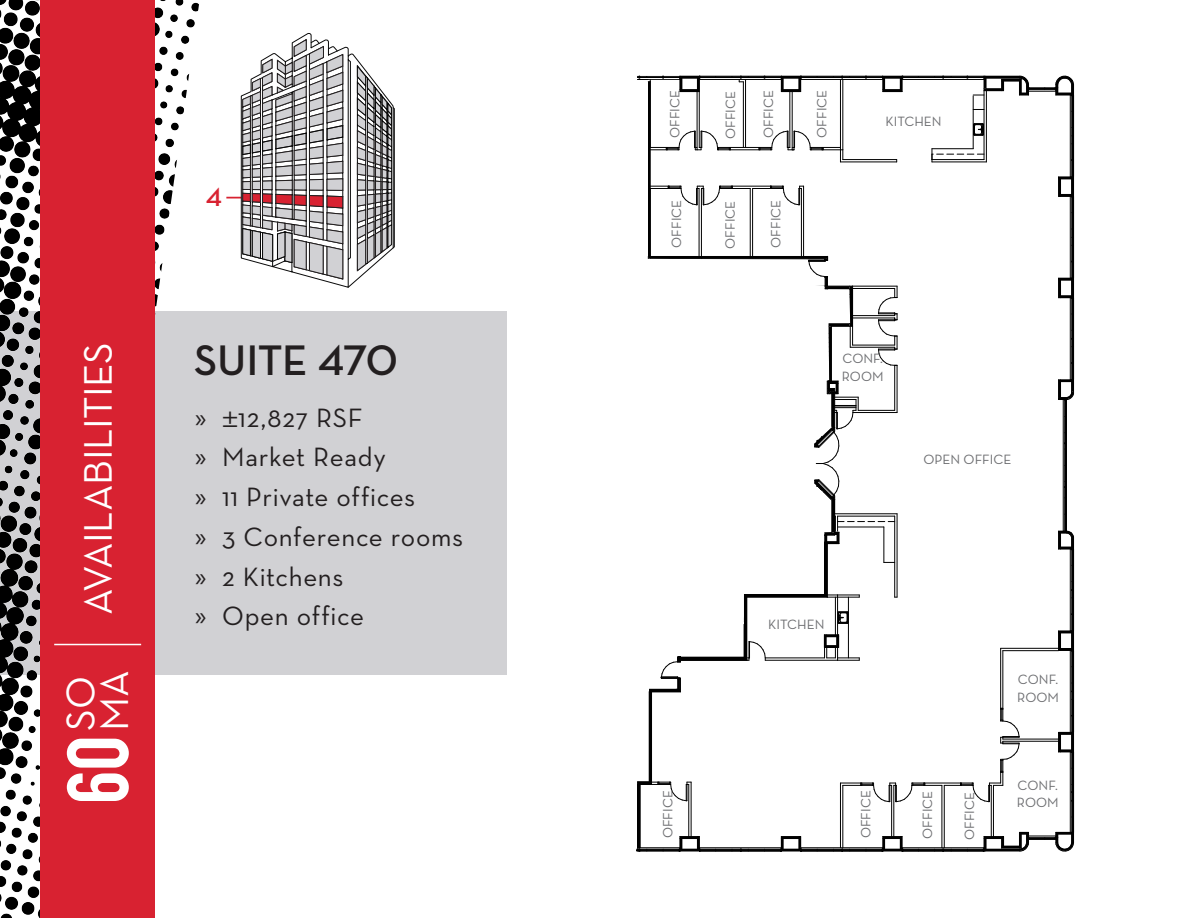
<style>
.page{position:relative;width:1188px;height:918px;background:#fff}
.page>*{position:absolute;margin:0;border:0;box-sizing:border-box;transform-origin:0 0}
.t1{font:600 43.5px "Neutraface Text";letter-spacing:-.015em;color:#231f20}
.t2{font:40.8px/33.6px "Neutraface Text";color:#fff}
.t3{font:40.5px "Neutra Text";letter-spacing:-.015em;color:#fff}
.t4{font:27px "Neutra Text";letter-spacing:.025em;color:#231f20}
.t5{font:600 26.55px "Neutraface Text";color:#d82231}
.Sub-Heading{font:13.65px "Neutra Text";color:#6c6d70}
.s1{font-family:"Myriad Pro"}
</style>
<div class="page">
<div style="left:0;top:312px;width:507px;height:363px;background:#d1d1d4"></div>
<img style="left:0;top:0;width:200px;height:918px">
<div style="left:40px;top:0;width:115px;height:918px;background:#d82231"></div>
<svg style="left:226px;top:33px;width:169px;height:255px"></svg>
<svg style="left:67px;top:739px;width:62px;height:62px"></svg>
<hr style="left:54px;top:644px;width:87px;height:1px;background:#fff">
<svg style="left:636px;top:76px;width:438px;height:776px"></svg>
<div style="left:886px;top:440px;width:122px;height:32px;background:#fff"></div>
<p class="t3" style="left:73px;top:615px;width:274px;rotate:-90deg">AVAILABILITIES</p>
<p class="t5" style="left:206px;top:181px;width:18px">4</p>
<p class="t1" style="left:194px;top:333px;width:205px">SUITE 470</p>
<p class="t4" style="left:195px;top:401px;width:169px"><span class="s1">» ±</span>12,827 RSF</p>
<p class="t4" style="left:195px;top:441px;width:192px"><span class="s1">»</span> Market Ready</p>
<p class="t4" style="left:195px;top:481px;width:222px"><span class="s1">»</span> 11 Private offices</p>
<p class="t4" style="left:195px;top:520px;width:270px"><span class="s1">»</span> 3 Conference rooms</p>
<p class="t4" style="left:195px;top:560px;width:150px"><span class="s1">»</span> 2 Kitchens</p>
<p class="t4" style="left:195px;top:600px;width:170px"><span class="s1">»</span> Open office</p>
<p class="Sub-Heading" style="left:667px;top:138px;width:49px;rotate:-90deg">OFFICE</p>
<p class="Sub-Heading" style="left:668px;top:248px;width:49px;rotate:-90deg">OFFICE</p>
<p class="Sub-Heading" style="left:722px;top:139px;width:49px;rotate:-90deg">OFFICE</p>
<p class="Sub-Heading" style="left:722px;top:249px;width:49px;rotate:-90deg">OFFICE</p>
<p class="Sub-Heading" style="left:760px;top:138px;width:49px;rotate:-90deg">OFFICE</p>
<p class="Sub-Heading" style="left:768px;top:248px;width:49px;rotate:-90deg">OFFICE</p>
<p class="Sub-Heading" style="left:814px;top:138px;width:49px;rotate:-90deg">OFFICE</p>
<p class="Sub-Heading" style="left:885px;top:113px;width:58px">KITCHEN</p>
<p class="Sub-Heading" style="left:842px;top:351px;width:42px">CONF.</p>
<p class="Sub-Heading" style="left:842px;top:368px;width:43px">ROOM</p>
<p class="Sub-Heading" style="left:924px;top:451px;width:89px">OPEN OFFICE</p>
<p class="Sub-Heading" style="left:768px;top:616px;width:58px">KITCHEN</p>
<h2 class="t2" style="left:63px;top:731px;width:62px;rotate:-90deg">SO<br>MA</h2>
<p class="Sub-Heading" style="left:1018px;top:672px;width:42px">CONF.</p>
<p class="Sub-Heading" style="left:1017px;top:689px;width:43px">ROOM</p>
<p class="Sub-Heading" style="left:660px;top:838px;width:49px;rotate:-90deg">OFFICE</p>
<p class="Sub-Heading" style="left:858px;top:838px;width:49px;rotate:-90deg">OFFICE</p>
<p class="Sub-Heading" style="left:919px;top:839px;width:49px;rotate:-90deg">OFFICE</p>
<p class="Sub-Heading" style="left:961px;top:840px;width:49px;rotate:-90deg">OFFICE</p>
<p class="Sub-Heading" style="left:1018px;top:777px;width:42px">CONF.</p>
<p class="Sub-Heading" style="left:1017px;top:794px;width:43px">ROOM</p>
</div>
